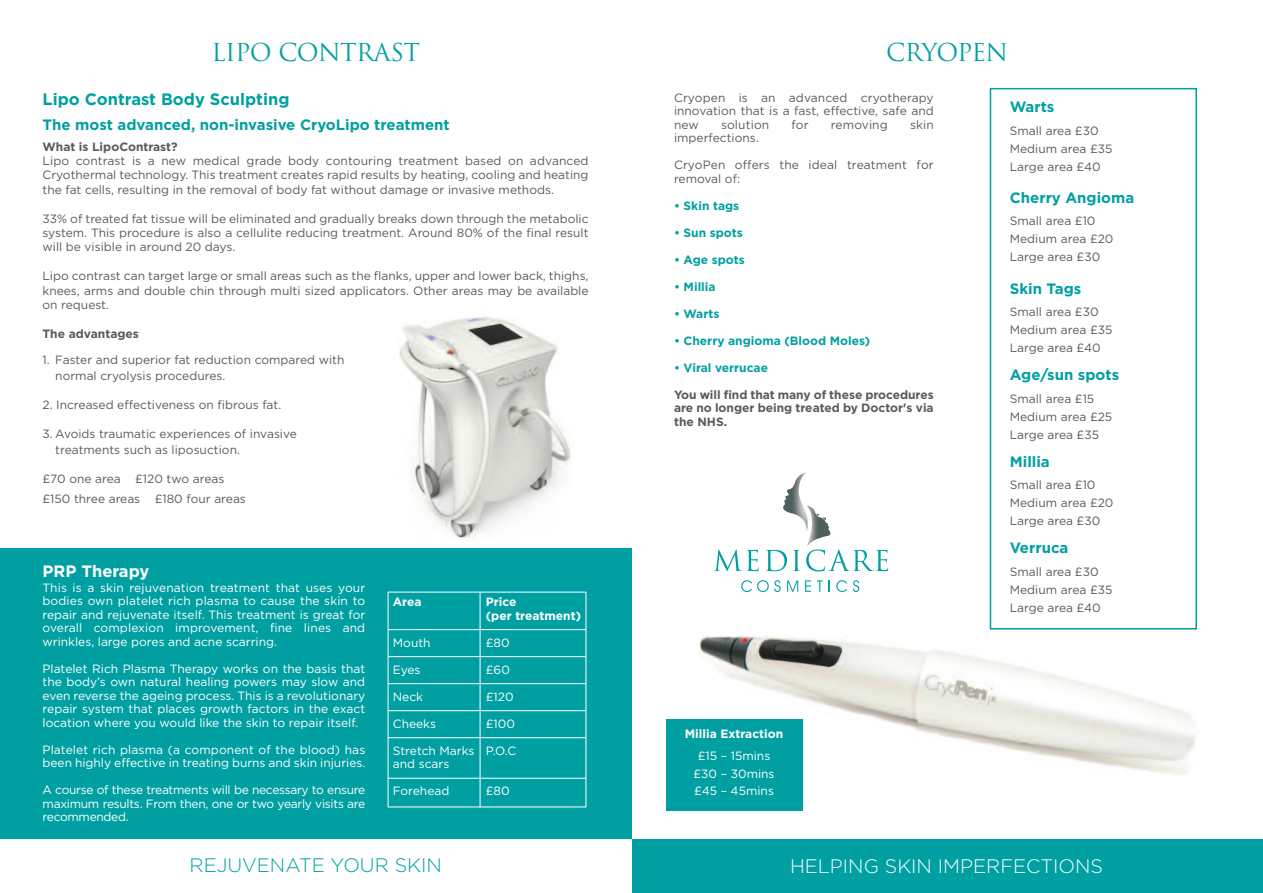
<style>
.page{position:relative;width:1263px;height:893px;background:#fff}
.page>*{position:absolute;margin:0;border:0;box-sizing:border-box;transform-origin:0 0}
.t1{font:24px "Trajan";letter-spacing:-.025em;color:#00a0a2}
.t2{font:300 19.5px "Gotham";color:#fff}
.t3{font:300 19.5px "Gotham";color:#00a0a2}
.t4{font:700 16.5px "Gotham";color:#00a0a2}
.t5{font:700 16.5px "Gotham";color:#fff}
.t6{font:700 15px "Gotham";color:#00a0a2}
.t7{font:12px/18px "Gotham";color:#595a5f}
.t8{font:12px/13.5px "Gotham";color:#fff;text-align:justify}
.t9{font:700 12px/13.5px "Gotham";color:#595a5f;text-align:justify}
.t10{font:700 12px "Gotham";color:#00a0a2}
.t11{font:700 12px/13.5px "Gotham";color:#fff}
</style>
<div class="page">
<img style="left:399px;top:317px;width:172px;height:222px">
<img style="left:677px;top:625px;width:520px;height:159px">
<div style="left:990px;top:88px;width:207px;height:541px;border:2px solid #00a0a2"></div>
<img style="left:807px;top:506px;width:24px;height:40px">
<svg style="left:816px;top:514px;width:10px;height:7px"></svg>
<img style="left:783px;top:473px;width:25px;height:59px">
<svg style="left:741px;top:580px;width:40px;height:12px"></svg>
<svg style="left:787px;top:580px;width:11px;height:12px"></svg>
<svg style="left:805px;top:580px;width:6px;height:12px"></svg>
<svg style="left:817px;top:580px;width:6px;height:12px"></svg>
<svg style="left:829px;top:580px;width:1px;height:12px"></svg>
<svg style="left:836px;top:580px;width:11px;height:12px"></svg>
<svg style="left:853px;top:580px;width:6px;height:12px"></svg>
<svg style="left:714px;top:549px;width:45px;height:22px"></svg>
<svg style="left:766px;top:550px;width:21px;height:21px"></svg>
<svg style="left:793px;top:550px;width:7px;height:21px"></svg>
<svg style="left:806px;top:549px;width:82px;height:22px"></svg>
<div style="left:0;top:548px;width:631px;height:345px;background:#00a0a2"></div>
<div style="left:0;top:839px;width:1263px;height:54px;background:#00a0a2"></div>
<hr style="left:388px;top:656px;width:198px;height:1px;background:#fff">
<hr style="left:388px;top:629px;width:198px;height:1px;background:#fff">
<hr style="left:388px;top:592px;width:198px;height:1px;background:#fff">
<hr style="left:388px;top:683px;width:198px;height:1px;background:#fff">
<hr style="left:388px;top:710px;width:198px;height:1px;background:#fff">
<hr style="left:388px;top:737px;width:198px;height:1px;background:#fff">
<hr style="left:388px;top:778px;width:198px;height:1px;background:#fff">
<hr style="left:388px;top:807px;width:198px;height:1px;background:#fff">
<hr style="left:388px;top:592px;width:1px;height:215px;background:#fff">
<hr style="left:480px;top:592px;width:1px;height:215px;background:#fff">
<hr style="left:586px;top:592px;width:1px;height:215px;background:#fff">
<div style="left:0;top:839px;width:631px;height:54px;background:#fff"></div>
<div style="left:666px;top:720px;width:136px;height:91px;background:#00a0a2"></div>
<h1 class="t1" style="left:211px;top:38px;width:210px">LIPO CONTRAST</h1>
<h3 class="t4" style="left:43px;top:94px;width:248px">Lipo Contrast Body Sculpting</h3>
<p class="t6" style="left:43px;top:119px;width:409px">The most advanced, non-invasive CryoLipo treatment</p>
<p class="t9" style="left:43px;top:141px;width:137px">What is LipoContrast?</p>
<p class="t7" style="left:43px;top:155px;width:547px;line-height:14.4px;text-align:justify">Lipo contrast is a new medical grade body contouring treatment based on advanced Cryothermal technology. This treatment creates rapid results by heating, cooling and heating the fat cells, resulting in the removal of body fat without damage or invasive methods.</p>
<p class="t7" style="left:43px;top:212px;width:547px;line-height:14.4px;text-align:justify">33% of treated fat tissue will be eliminated and gradually breaks down through the metabolic system. This procedure is also a cellulite reducing treatment. Around 80% of the final result will be visible in around 20 days.</p>
<p class="t7" style="left:43px;top:270px;width:547px;line-height:14.4px;text-align:justify">Lipo contrast can target large or small areas such as the flanks, upper and lower back, thighs, knees, arms and double chin through multi sized applicators. Other areas may be available on request.</p>
<p class="t9" style="left:43px;top:328px;width:98px">The advantages</p>
<p class="t7" style="left:55px;top:353px;width:291px;line-height:15.9px;text-indent:-13px">1. Faster and superior fat reduction compared with normal cryolysis procedures.</p>
<p class="t7" style="left:43px;top:397px;width:240px">2. Increased effectiveness on fibrous fat.</p>
<p class="t7" style="left:55px;top:427px;width:243px;line-height:15.9px;text-indent:-13px">3. Avoids traumatic experiences of invasive treatments such as liposuction.</p>
<p class="t7" style="left:43px;top:469px;width:205px;line-height:20.4px">£70 one area £120 two areas £150 three areas £180 four areas</p>
<h3 class="t5" style="left:43px;top:566px;width:108px">PRP Therapy</h3>
<p class="t8" style="left:43px;top:582px;width:324px">This is a skin rejuvenation treatment that uses your bodies own platelet rich plasma to cause the skin to repair and rejuvenate itself. This treatment is great for overall complexion improvement, fine lines and wrinkles, large pores and acne scarring.</p>
<p class="t8" style="left:43px;top:663px;width:324px">Platelet Rich Plasma Therapy works on the basis that the body’s own natural healing powers may slow and even reverse the ageing process. This is a revolutionary repair system that places growth factors in the exact location where you would like the skin to repair itself.</p>
<p class="t8" style="left:43px;top:744px;width:324px">Platelet rich plasma (a component of the blood) has been highly effective in treating burns and skin injuries.</p>
<p class="t8" style="left:43px;top:784px;width:324px">A course of these treatments will be necessary to ensure maximum results. From then, one or two yearly visits are recommended.</p>
<p class="t11" style="left:393px;top:596px;width:30px">Area</p>
<p class="t8" style="left:393px;top:637px;width:39px">Mouth</p>
<p class="t8" style="left:393px;top:664px;width:29px">Eyes</p>
<p class="t8" style="left:393px;top:691px;width:32px">Neck</p>
<p class="t8" style="left:393px;top:718px;width:45px">Cheeks</p>
<p class="t8" style="left:393px;top:745px;width:83px">Stretch Marks and scars</p>
<p class="t8" style="left:393px;top:785px;width:58px">Forehead</p>
<p class="t11" style="left:486px;top:596px;width:97px">Price<br>(per treatment)</p>
<p class="t8" style="left:486px;top:637px;width:25px">£80</p>
<p class="t8" style="left:486px;top:664px;width:26px">£60</p>
<p class="t8" style="left:486px;top:691px;width:29px">£120</p>
<p class="t8" style="left:486px;top:718px;width:31px">£100</p>
<p class="t8" style="left:486px;top:745px;width:32px">P.O.C</p>
<p class="t8" style="left:486px;top:785px;width:25px">£80</p>
<h1 class="t1" style="left:886px;top:38px;width:124px">CRYOPEN</h1>
<p class="t7" style="left:674px;top:92px;width:261px;line-height:13.5px;text-align:justify">Cryopen is an advanced cryotherapy innovation that is a fast, effective, safe and new</p>
<p class="t6" style="left:1010px;top:102px;width:46px">Warts</p>
<p class="t7" style="left:1010px;top:122px;width:104px">Small area £30<br>Medium area £35<br>Large area £40</p>
<p class="t6" style="left:1010px;top:192px;width:126px">Cherry Angioma</p>
<p class="t7" style="left:1010px;top:213px;width:105px">Small area £10<br>Medium area £20<br>Large area £30</p>
<p class="t6" style="left:1010px;top:283px;width:73px">Skin Tags</p>
<p class="t7" style="left:1010px;top:304px;width:104px">Small area £30<br>Medium area £35<br>Large area £40</p>
<p class="t6" style="left:1010px;top:370px;width:111px">Age/sun spots</p>
<p class="t7" style="left:1010px;top:391px;width:104px">Small area £15<br>Medium area £25<br>Large area £35</p>
<p class="t6" style="left:1010px;top:456px;width:42px">Millia</p>
<p class="t7" style="left:1010px;top:477px;width:105px">Small area £10<br>Medium area £20<br>Large area £30</p>
<p class="t6" style="left:1010px;top:543px;width:60px">Verruca</p>
<p class="t7" style="left:1010px;top:563px;width:104px">Small area £30<br>Medium area £35<br>Large area £40</p>
<p class="t7" style="left:721px;top:117px;width:50px">solution</p>
<p class="t7" style="left:791px;top:117px;width:19px">for</p>
<p class="t7" style="left:831px;top:117px;width:58px">removing</p>
<p class="t7" style="left:910px;top:117px;width:25px">skin</p>
<p class="t7" style="left:674px;top:130px;width:86px">imperfections.</p>
<p class="t7" style="left:674px;top:159px;width:261px;line-height:13.5px">CryoPen offers the ideal treatment for removal of:</p>
<p class="t10" style="left:674px;top:201px;width:67px">• Skin tags</p>
<p class="t10" style="left:674px;top:228px;width:70px">• Sun spots</p>
<p class="t10" style="left:674px;top:255px;width:72px">• Age spots</p>
<p class="t10" style="left:674px;top:282px;width:43px">• Millia</p>
<p class="t10" style="left:674px;top:309px;width:47px">• Warts</p>
<p class="t10" style="left:674px;top:336px;width:198px">• Cherry angioma (Blood Moles)</p>
<p class="t10" style="left:674px;top:363px;width:96px">• Viral verrucae</p>
<p class="t9" style="left:674px;top:389px;width:261px">You will find that many of these procedures are no longer being treated by doctor's via the NHS.</p>
<p class="t11" style="left:685px;top:728px;width:100px">Millia Extraction</p>
<p class="t8" style="left:693px;top:748px;width:83px;line-height:17.4px;text-align:center">£15 – 15mins £30 – 30mins £45 – 45mins</p>
<h2 class="t3" style="left:190px;top:859px;width:254px">REJUVENATE YOUR SKIN</h2>
<h2 class="t2" style="left:790px;top:859px;width:315px">HELPING SKIN IMPERFECTIONS</h2>
</div>
